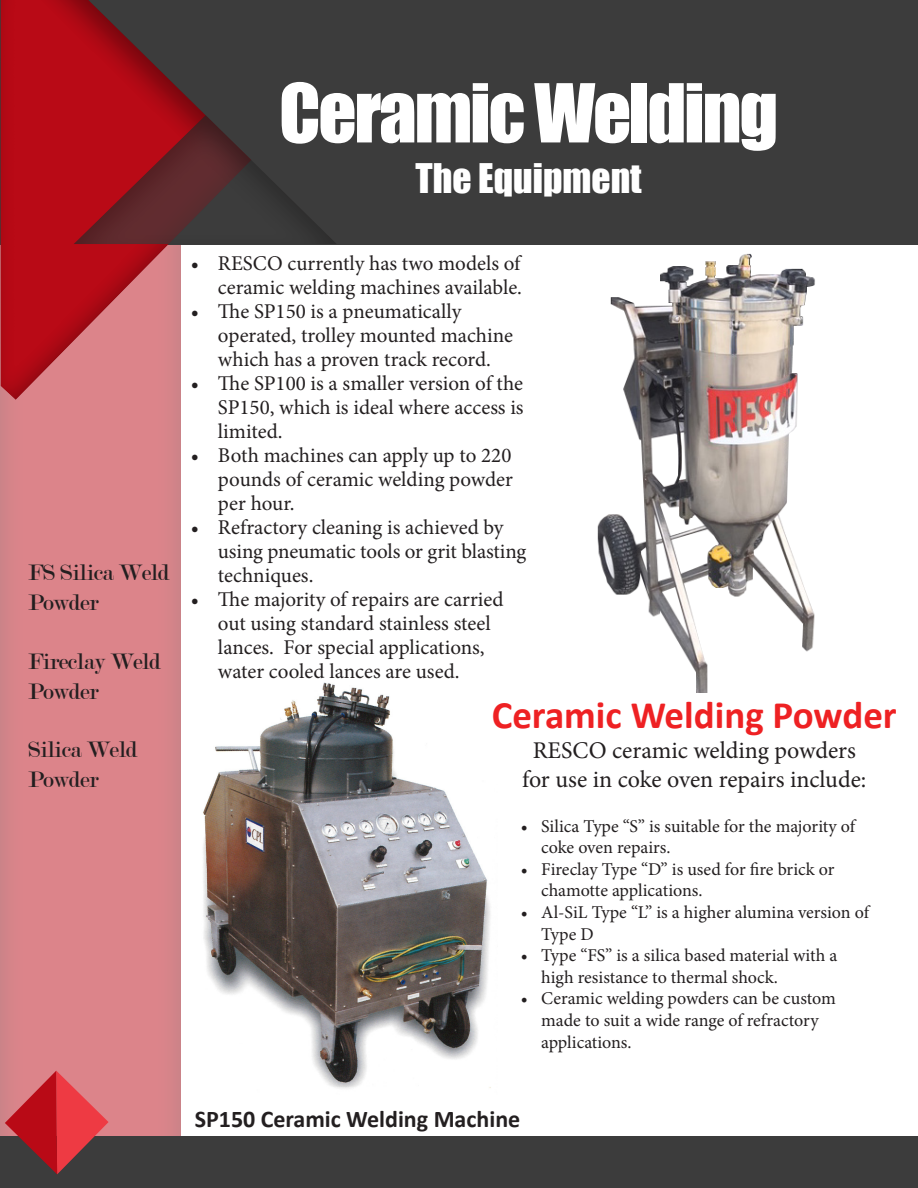
<style>
.page{position:relative;width:918px;height:1188px;background:#fff}
.page>*{position:absolute;margin:0;border:0;box-sizing:border-box;transform-origin:0 0}
.t1{font:75px "Impact";letter-spacing:-.03em;color:#fff}
.t2{font:700 39px "Calibri";color:#ee2123}
.t3{font:37.5px "Impact";color:#fff}
.t4{font:24px/28.8px "Minion Pro";color:#231f20;text-align:center}
.t5{font:24px/30px "Modern";letter-spacing:-.02em;color:#231f20}
.t6{font:700 24px "Calibri";color:#231f20}
.t7{font:21px/24px "Minion Pro";color:#231f20}
.t8{font:18px/21.6px "Minion Pro";color:#231f20}
</style>
<div class="page">
<img style="left:203px;top:682px;width:288px;height:407px">
<div style="left:0;top:132px;width:182px;height:1033px;background:#dc848a"></div>
<div style="left:1px;top:0;width:917px;height:244px;background:#3c3c3c"></div>
<div style="left:0;top:1136px;width:918px;height:52px;background:#3c3c3c"></div>
<svg style="left:0;top:0;width:204px;height:401px;fill:#b90a16"></svg>
<div style="left:73px;top:114px;width:265px;height:131px;background:#231f20;opacity:.45"></div>
<svg style="left:5px;top:1071px;width:104px;height:103px"></svg>
<img style="left:574px;top:244px;width:264px;height:448px">
<p class="t1" style="left:279px;top:55px;width:501px">Ceramic Welding</p>
<p class="t3" style="left:416px;top:150px;width:228px">The Equipment</p>
<p class="t5" style="left:28px;top:558px;width:143px">FS Silica Weld<br>Powder</p>
<p class="t5" style="left:28px;top:647px;width:134px">Fireclay Weld<br>Powder</p>
<p class="t5" style="left:28px;top:735px;width:111px">Silica Weld</p>
<p class="t5" style="left:28px;top:765px;width:72px">Powder</p>
<p class="t7" style="left:191px;top:252px;width:333px;text-align:right">• RESCO currently has two models of ceramic welding machines available.</p>
<p class="t7" style="left:218px;top:300px;width:297px;text-indent:-27px">• The SP150 is a pneumatically operated, trolley mounted machine which has a proven track record.</p>
<p class="t7" style="left:218px;top:372px;width:307px;text-align:justify;text-indent:-27px">• The SP100 is a smaller version of the SP150, which is ideal where access is limited.</p>
<p class="t7" style="left:218px;top:444px;width:296px;text-align:justify;text-indent:-27px">• Both machines can apply up to 220 pounds of ceramic welding powder per hour.</p>
<p class="t7" style="left:218px;top:516px;width:310px;text-indent:-27px">• Refractory cleaning is achieved by using pneumatic tools or grit blasting techniques.</p>
<p class="t7" style="left:218px;top:588px;width:287px;text-indent:-27px">• The majority of repairs are carried out using standard stainless steel lances. For special applications, water cooled lances are used.</p>
<p class="t2" style="left:492px;top:688px;width:407px">Ceramic Welding Powder</p>
<p class="t4" style="left:522px;top:736px;width:346px">RESCO ceramic welding powders for use in coke oven repairs include:</p>
<p class="t8" style="left:541px;top:815px;width:315px;text-indent:-20px">• Silica Type “S” is suitable for the majority of coke oven repairs.</p>
<p class="t8" style="left:541px;top:858px;width:295px;text-indent:-20px">• Fireclay Type “D” is used for fire brick or chamotte applications.</p>
<p class="t8" style="left:541px;top:901px;width:329px;text-indent:-20px">• Al-SiL Type “L” is a higher alumina version of<br>Type D</p>
<p class="t8" style="left:541px;top:945px;width:298px;text-indent:-20px">• Type “FS” is a silica based material with a high resistance to thermal shock.</p>
<p class="t8" style="left:541px;top:988px;width:296px;text-indent:-20px">• Ceramic welding powders can be custom made to suit a wide range of refractory applications.</p>
<p class="t6" style="left:195px;top:1102px;width:327px">SP150 Ceramic Welding Machine</p>
</div>
